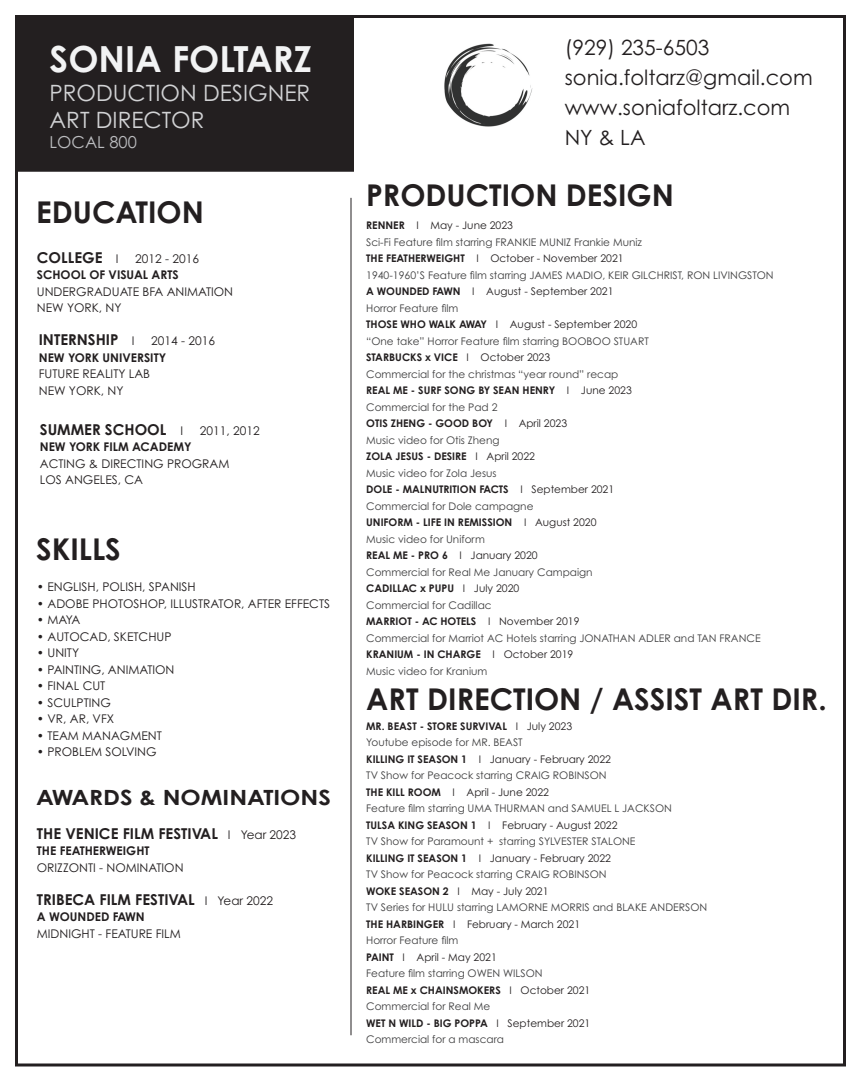
<style>
.page{position:relative;width:864px;height:1080px;background:#fff}
.page>*{position:absolute;margin:0;border:0;box-sizing:border-box;transform-origin:0 0}
.t1{font:700 36px "Century Gothic Pro";color:#f2f3f4}
.t2{font:700 30px "Century Gothic Pro";color:#231f20}
.t3{font:22.5px/27px "Century Gothic Pro";color:#d1d2d4}
.t4{font:21px/30px "Century Gothic Pro";color:#231f20}
.t5{font:700 21px "Century Gothic Pro";color:#231f20;scale:1.15 1}
.t6{font:16.5px "Century Gothic Pro";color:#bcbdc0}
.t7{font:700 15px "Century Gothic Pro";color:#231f20}
.t8{font:12px/16.5px "Century Gothic Pro";color:#231f20}
.t9{font:700 12px "Century Gothic Pro";color:#231f20}
.t10{font:10.5px/16.5px "Century Gothic Pro";color:#3e3e3f}
.s1{font-weight:400;font-size:12px}
.s2{font-weight:700;color:#231f20}
.s3{color:#231f20}
</style>
<div class="page">
<div style="left:15px;top:15px;width:831px;height:1051px;background:#fff;border:3px solid #231f20"></div>
<div style="left:17px;top:17px;width:337px;height:155px;background:#231f20"></div>
<hr style="left:351px;top:198px;width:1px;height:837px;background:#231f20">
<img style="left:444px;top:43px;width:89px;height:84px">
<h1 class="t1" style="left:50px;top:36px;width:264px">SONIA FOLTARZ</h1>
<h3 class="t3" style="left:50px;top:79px;width:262px">PRODUCTION DESIGNER<br>ART DIRECTOR</h3>
<h3 class="t6" style="left:50px;top:132px;width:89px">LOCAL 800</h3>
<h2 class="t2" style="left:36px;top:194px;width:169px">EDUCATION</h2>
<h3 class="t7" style="left:37px;top:248px;width:83px">COLLEGE <span class="s1">I</span></h3>
<p class="t8" style="left:135px;top:250px;width:65px">2012 - 2016</p>
<p class="t9" style="left:37px;top:267px;width:143px">SCHOOL OF VISUAL ARTS</p>
<p class="t8" style="left:37px;top:283px;width:198px">UNDERGRADUATE BFA ANIMATION<br>NEW YORK, NY</p>
<h3 class="t7" style="left:39px;top:331px;width:97px">INTERNSHIP <span class="s1">I</span></h3>
<p class="t8" style="left:151px;top:333px;width:65px">2014 - 2016</p>
<p class="t9" style="left:39px;top:350px;width:129px">NEW YORK UNIVERSITY</p>
<p class="t8" style="left:39px;top:366px;width:113px">FUTURE REALITY LAB<br>NEW YORK, NY</p>
<h3 class="t7" style="left:40px;top:420px;width:145px">SUMMER SCHOOL <span class="s1">I</span></h3>
<p class="t8" style="left:200px;top:422px;width:61px">2011, 2012</p>
<p class="t9" style="left:40px;top:439px;width:153px">NEW YORK FILM ACADEMY</p>
<p class="t8" style="left:40px;top:455px;width:191px">ACTING &amp; DIRECTING PROGRAM<br>LOS ANGELES, CA</p>
<h2 class="t2" style="left:36px;top:531px;width:86px">SKILLS</h2>
<p class="t8" style="left:37px;top:578px;width:160px">• ENGLISH, POLISH, SPANISH</p>
<p class="t8" style="left:37px;top:595px;width:295px">• ADOBE PHOTOSHOP, ILLUSTRATOR, AFTER EFFECTS</p>
<p class="t8" style="left:37px;top:611px;width:45px">• MAYA</p>
<p class="t8" style="left:37px;top:628px;width:136px">• AUTOCAD, SKETCHUP</p>
<p class="t8" style="left:37px;top:644px;width:44px">• UNITY</p>
<p class="t8" style="left:37px;top:661px;width:139px">• PAINTING, ANIMATION</p>
<p class="t8" style="left:37px;top:677px;width:70px">• FINAL CUT</p>
<p class="t8" style="left:37px;top:694px;width:76px">• SCULPTING</p>
<p class="t8" style="left:37px;top:710px;width:79px">• VR, AR, VFX</p>
<p class="t8" style="left:37px;top:727px;width:126px">• TEAM MANAGMENT</p>
<p class="t8" style="left:37px;top:743px;width:121px">• PROBLEM SOLVING</p>
<h3 class="t5" style="left:36px;top:785px;width:258px">AWARDS &amp; NOMINATIONS</h3>
<h3 class="t7" style="left:37px;top:824px;width:261px">THE VENICE FILM FESTIVAL <span class="s1">I Year 2023</span></h3>
<p class="t9" style="left:37px;top:843px;width:114px">THE FEATHERWEIGHT</p>
<p class="t8" style="left:37px;top:859px;width:148px">ORIZZONTI - NOMINATION</p>
<h3 class="t7" style="left:37px;top:890px;width:238px">TRIBECA FILM FESTIVAL <span class="s1">I Year 2022</span></h3>
<p class="t9" style="left:37px;top:909px;width:109px">A WOUNDED FAWN</p>
<p class="t8" style="left:37px;top:925px;width:145px">MIDNIGHT - FEATURE FILM</p>
<h3 class="t4" style="left:565px;top:32px;width:249px">(929) 235-6503 sonia.foltarz@gmail.com www.soniafoltarz.com<br>NY &amp; LA</h3>
<h2 class="t2" style="left:366px;top:177px;width:309px">PRODUCTION DESIGN</h2>
<p class="t10" style="left:366px;top:217px;width:409px"><span class="s2">RENNER</span> <span class="s3">I May - June 2023<br></span>Sci-Fi Feature film starring FRANKIE MUNIZ Frankie Muniz<br><span class="s2">THE FEATHERWEIGHT</span> <span class="s3">I October - November 2021<br></span>1940-1960’S Feature film starring JAMES MADIO, KEIR GILCHRIST, RON LIVINGSTON <span class="s2">A WOUNDED FAWN</span> <span class="s3">I August - September 2021<br></span>Horror Feature film<br><span class="s2">THOSE WHO WALK AWAY</span> <span class="s3">I August - September 2020<br></span>“One take” Horror Feature film starring BOOBOO STUART<br><span class="s2">STARBUCKS x VICE</span> <span class="s3">I October 2023<br></span>Commercial for the christmas “year round” recap<br><span class="s2">REAL ME - SURF SONG BY SEAN HENRY</span> <span class="s3">I June 2023<br></span>Commercial for the Pad 2<br><span class="s2">OTIS ZHENG - GOOD BOY</span> <span class="s3">I April 2023<br></span>Music video for Otis Zheng<br><span class="s2">ZOLA JESUS - DESIRE</span> <span class="s3">I April 2022<br></span>Music video for Zola Jesus<br><span class="s2">DOLE - MALNUTRITION FACTS</span> <span class="s3">I September 2021<br></span>Commercial for Dole campagne<br><span class="s2">UNIFORM - LIFE IN REMISSION</span> <span class="s3">I August 2020<br></span>Music video for Uniform<br><span class="s2">REAL ME - PRO 6</span> <span class="s3">I January 2020<br></span>Commercial for Real Me January Campaign<br><span class="s2">CADILLAC x PUPU</span> <span class="s3">I July 2020<br></span>Commercial for Cadillac<br><span class="s2">MARRIOT - AC HOTELS</span> <span class="s3">I November 2019<br></span>Commercial for Marriot AC Hotels starring JONATHAN ADLER and TAN FRANCE <span class="s2">KRANIUM - IN CHARGE</span> <span class="s3">I October 2019<br></span>Music video for Kranium</p>
<h2 class="t2" style="left:366px;top:681px;width:462px">ART DIRECTION / ASSIST ART DIR.</h2>
<p class="t10" style="left:366px;top:717px;width:343px"><span class="s2">MR. BEAST - STORE SURVIVAL</span> <span class="s3">I July 2023<br></span>Youtube episode for MR. BEAST<br><span class="s2">KILLING IT SEASON 1</span> <span class="s3">I January - February 2022<br></span>TV Show for Peacock starring CRAIG ROBINSON<br><span class="s2">THE KILL ROOM</span> <span class="s3">I April - June 2022<br></span>Feature film starring UMA THURMAN and SAMUEL L JACKSON<br><span class="s2">TULSA KING SEASON 1</span> <span class="s3">I February - August 2022<br></span>TV Show for Paramount + starring SYLVESTER STALONE<br><span class="s2">KILLING IT SEASON 1</span> <span class="s3">I January - February 2022<br></span>TV Show for Peacock starring CRAIG ROBINSON<br><span class="s2">WOKE SEASON 2</span> <span class="s3">I May - July 2021<br></span>TV Series for HULU starring LAMORNE MORRIS and BLAKE ANDERSON <span class="s2">THE HARBINGER</span> <span class="s3">I February - March 2021<br></span>Horror Feature film<br><span class="s2">PAINT</span> <span class="s3">I April - May 2021<br></span>Feature film starring OWEN WILSON<br><span class="s2">REAL ME x CHAINSMOKERS</span> <span class="s3">I October 2021<br></span>Commercial for Real Me<br><span class="s2">WET N WILD - BIG POPPA</span> <span class="s3">I September 2021<br></span>Commercial for a mascara</p>
</div>
